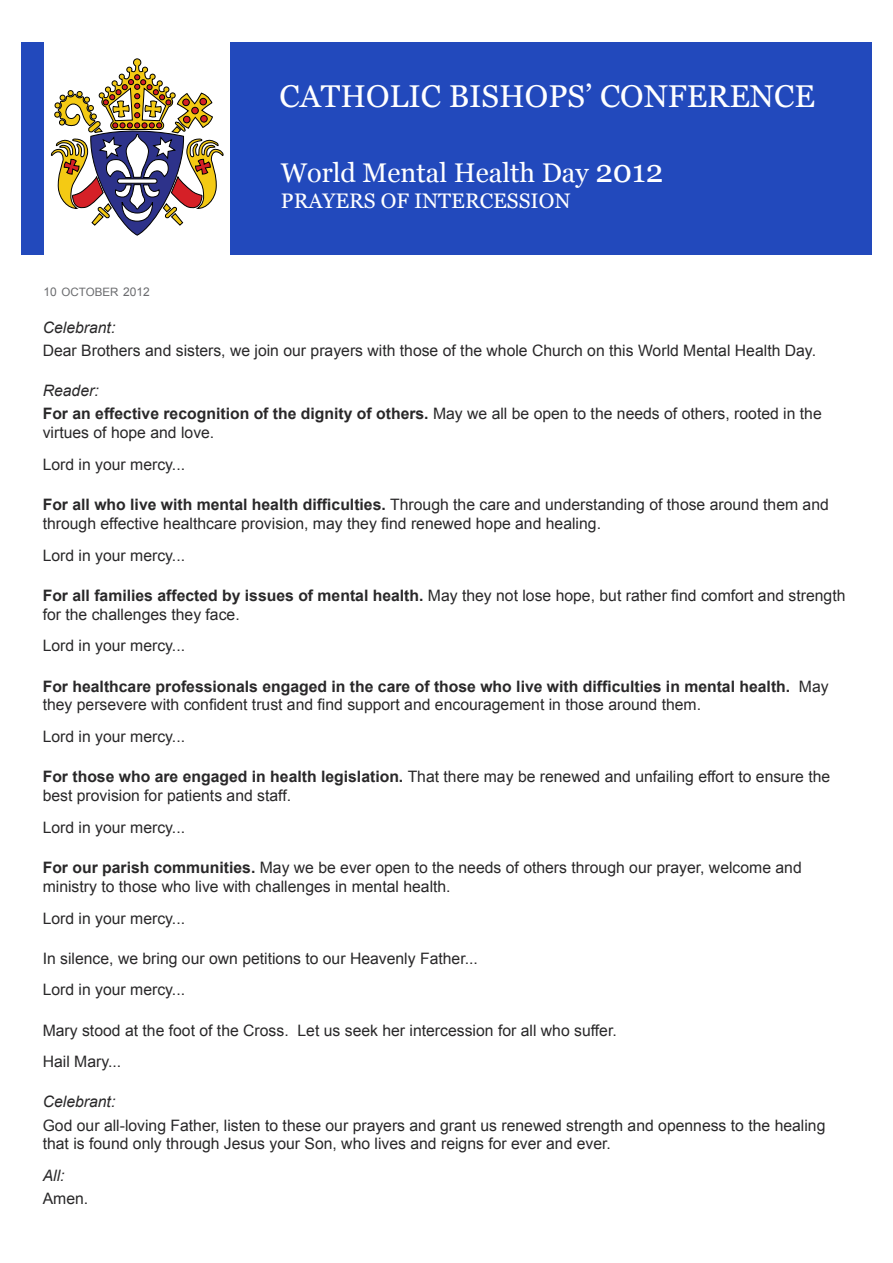
<style>
.page{position:relative;width:893px;height:1263px;background:#fff}
.page>*{position:absolute;margin:0;border:0;box-sizing:border-box;transform-origin:0 0}
.t1{font:31.5px "Georgia";color:#fff}
.t2{font:27px "Georgia";color:#fff}
.t3{font:21px "Georgia";color:#fff}
.t4{font:15.75px/18.9px "Arial";color:#292829}
.t5{font:700 15.75px/23.1px "Arial";color:#292829}
.t6{font:italic 15.75px "Arial";color:#292829}
.t7{font:11.55px "Arial";color:#6b6c6f}
.s1{font-size:12px}
.s2{font-size:31.5px}
.s3{font-weight:400;font-style:italic}
.s4{font-weight:400}
.s5{font-weight:700}
</style>
<div class="page">
<div style="left:21px;top:43px;width:851px;height:212px;background:#2249bc"></div>
<div style="left:44px;top:37px;width:186px;height:223px;background:#fff"></div>
<svg style="left:51px;top:58px;width:173px;height:178px"></svg>
<h1 class="t1" style="left:280px;top:77px;width:537px">CATHOLIC BISHOPS’ CONFERENCE</h1>
<p class="t7" style="left:44px;top:284px;width:108px"><span class="s1">10</span> OCTOBER <span class="s1">2012</span></p>
<h2 class="t2" style="left:281px;top:157px;width:384px">WORLD MENTAL HEALTH DAY <span class="s2">2012</span></h2>
<h3 class="t3" style="left:281px;top:188px;width:69px">PRAYERS</h3>
<h3 class="t3" style="left:381px;top:188px;width:56px">OF INTERCESSION</h3>
<p class="t6" style="left:43px;top:317px;width:74px">Celebrant:</p>
<p class="t4" style="left:43px;top:341px;width:775px">Dear Brothers and sisters, we join our prayers with those of the whole Church on this World Mental Health Day.</p>
<p class="t5" style="left:43px;top:380px;width:780px"><span class="s3">Reader:<br></span>For an effective recognition of the dignity of others. <span class="s4">May we all be open to the needs of others, rooted in the</span></p>
<p class="t4" style="left:43px;top:417px;width:173px;line-height:31.7px">virtues of hope and love.<br>Lord in your mercy...</p>
<p class="t4" style="left:43px;top:495px;width:788px"><span class="s5">For all who live with mental health difficulties.</span> Through the care and understanding of those around them and through effective healthcare provision, may they find renewed hope and healing.</p>
<p class="t4" style="left:43px;top:546px;width:144px">Lord in your mercy...</p>
<p class="t4" style="left:43px;top:586px;width:804px"><span class="s5">For all families affected by issues of mental health.</span> May they not lose hope, but rather find comfort and strength for the challenges they face.</p>
<p class="t4" style="left:43px;top:636px;width:144px">Lord in your mercy...</p>
<p class="t5" style="left:43px;top:677px;width:787px;line-height:18.9px">For healthcare professionals engaged in the care of those who live with difficulties in mental health. <span class="s4">May they persevere with confident trust and find support and encouragement in those around them.</span></p>
<p class="t4" style="left:43px;top:727px;width:144px">Lord in your mercy...</p>
<p class="t4" style="left:43px;top:767px;width:789px"><span class="s5">For those who are engaged in health legislation.</span> That there may be renewed and unfailing effort to ensure the best provision for patients and staff.</p>
<p class="t4" style="left:43px;top:818px;width:144px">Lord in your mercy...</p>
<p class="t4" style="left:43px;top:858px;width:760px"><span class="s5">For our parish communities.</span> May we be ever open to the needs of others through our prayer, welcome and ministry to those who live with challenges in mental health.</p>
<p class="t4" style="left:43px;top:909px;width:144px">Lord in your mercy...</p>
<p class="t4" style="left:43px;top:942px;width:437px;line-height:31.7px">In silence, we bring our own petitions to our Heavenly Father...<br>Lord in your mercy...</p>
<p class="t4" style="left:43px;top:1014px;width:576px;line-height:31.7px">Mary stood at the foot of the Cross. Let us seek her intercession for all who suffer.<br>Hail Mary...</p>
<p class="t6" style="left:43px;top:1092px;width:74px">Celebrant:</p>
<p class="t4" style="left:43px;top:1116px;width:784px">God our all-loving Father, listen to these our prayers and grant us renewed strength and openness to the healing that is found only through Jesus your Son, who lives and reigns for ever and ever.</p>
<p class="t6" style="left:43px;top:1165px;width:23px">All:</p>
<p class="t4" style="left:43px;top:1189px;width:47px">Amen.</p>
</div>
